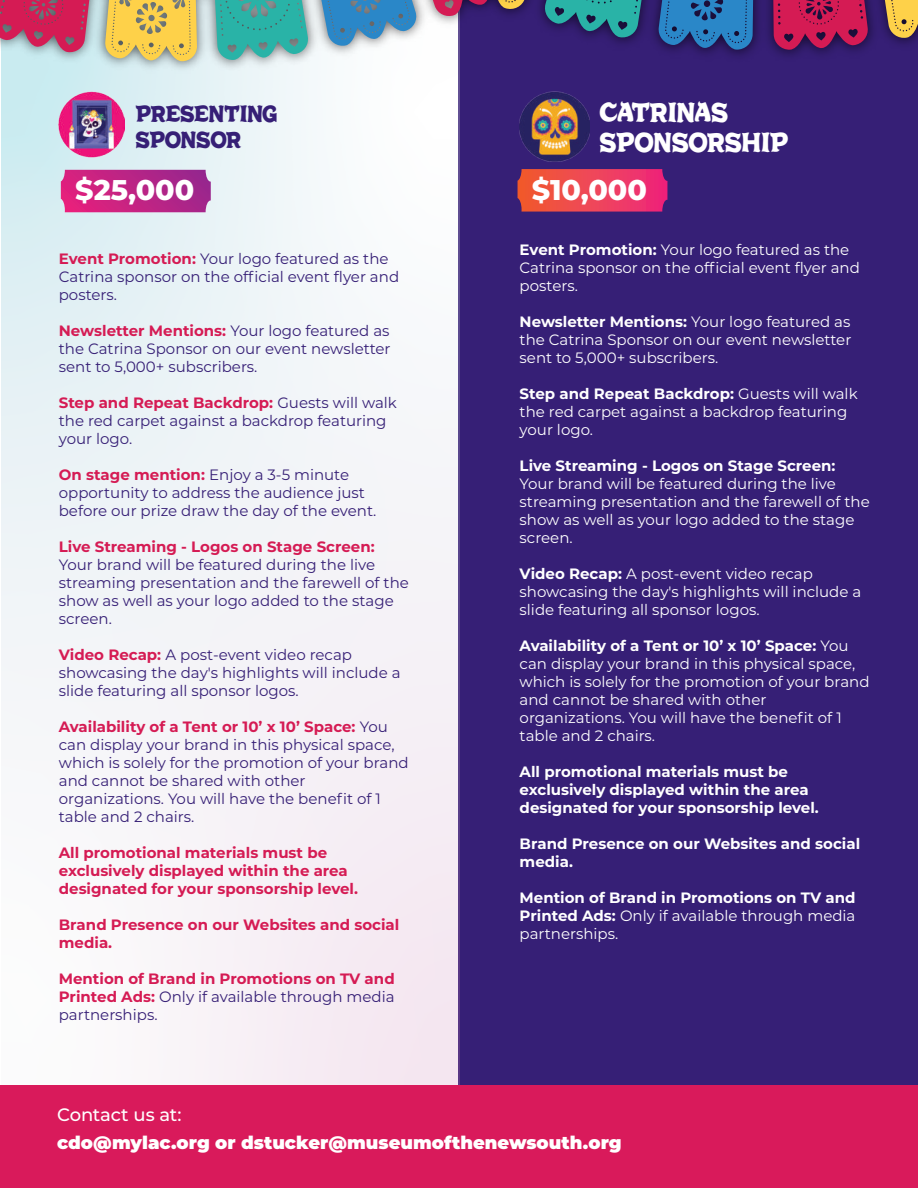
<style>
.page{position:relative;width:918px;height:1188px;background:#fff}
.page>*{position:absolute;margin:0;border:0;box-sizing:border-box;transform-origin:0 0}
.t1{font:800 28.5px "Montserrat";color:#fff}
.t2{font:25.65px/30.8px "Chrusty Rock";color:#fff}
.t3{font:21.6px/26px "Chrusty Rock";color:#361f76}
.t4{font:900 18px "Montserrat";color:#fff}
.t5{font:500 18px "Montserrat";letter-spacing:-.01em;color:#fff}
.t6{font:15px/18px "Montserrat";color:#361f76}
.t7{font:15px/18px "Montserrat";color:#fff}
.t8{font:700 15px/18px "Montserrat";color:#fff}
.t9{font:700 15px/18px "Montserrat";color:#d51b54}
.s1{font-weight:700;color:#d51b54}
.s2{font-weight:400;color:#361f76}
.s3{font-weight:700}
.s4{font-weight:400}
</style>
<div class="page">
<div style="left:459px;top:0;width:459px;height:1188px;background:#361f76"></div>
<svg style="left:1px;top:78px;width:459px;height:1007px"></svg>
<svg style="left:658px;top:0;width:95px;height:50px"></svg>
<svg style="left:880px;top:0;width:38px;height:39px"></svg>
<svg style="left:773px;top:0;width:96px;height:50px"></svg>
<img style="left:1px;top:61px;width:459px;height:17px">
<svg style="left:0;top:0;width:646px;height:61px"></svg>
<div style="left:0;top:1085px;width:918px;height:103px;background:#d91a5b"></div>
<svg style="left:61px;top:170px;width:150px;height:42px"></svg>
<svg style="left:518px;top:169px;width:149px;height:43px"></svg>
<img style="left:59px;top:92px;width:66px;height:66px">
<img style="left:520px;top:92px;width:69px;height:69px">
<h3 class="t3" style="left:136px;top:102px;width:144px">PRESENTING<br>SPONSOR</h3>
<h1 class="t1" style="left:75px;top:169px;width:121px">$25,000</h1>
<p class="t6" style="left:59px;top:249px;width:342px"><span class="s1">Event Promotion:</span> Your logo featured as the<br>Catrina sponsor on the official event flyer and posters.</p>
<p class="t6" style="left:59px;top:321px;width:333px;text-align:justify"><span class="s1">Newsletter Mentions:</span> Your logo featured as the Catrina Sponsor on our event newsletter sent to 5,000+ subscribers.</p>
<p class="t6" style="left:59px;top:393px;width:340px"><span class="s1">Step and Repeat Backdrop:</span> Guests will walk the red carpet against a backdrop featuring your logo.</p>
<p class="t6" style="left:59px;top:465px;width:319px"><span class="s1">On stage mention:</span> Enjoy a 3-5 minute opportunity to address the audience just before our prize draw the day of the event.</p>
<p class="t9" style="left:59px;top:537px;width:317px">Live Streaming - Logos on Stage Screen:</p>
<p class="t6" style="left:59px;top:555px;width:352px">Your brand will be featured during the live streaming presentation and the farewell of the show as well as your logo added to the stage screen.</p>
<p class="t6" style="left:59px;top:645px;width:343px"><span class="s1">Video Recap:</span> A post-event video recap showcasing the day's highlights will include a slide featuring all sponsor logos.</p>
<p class="t6" style="left:59px;top:717px;width:351px"><span class="s1">Availability of a Tent or 10’ x 10’ Space:</span> You can display your brand in this physical space, which is solely for the promotion of your brand and cannot be shared with other organizations. You will have the benefit of 1 table and 2 chairs.</p>
<p class="t9" style="left:59px;top:843px;width:301px">All promotional materials must be exclusively displayed within the area designated for your sponsorship level.</p>
<p class="t9" style="left:59px;top:915px;width:342px">Brand Presence on our Websites and social media.</p>
<p class="t9" style="left:59px;top:969px;width:337px;text-align:justify">Mention of Brand in Promotions on TV and Printed Ads: <span class="s2">Only if available through media partnerships.</span></p>
<h2 class="t2" style="left:600px;top:98px;width:190px">CATRINAS<br>SPONSORSHIP</h2>
<h1 class="t1" style="left:532px;top:168px;width:117px">$10,000</h1>
<p class="t7" style="left:520px;top:240px;width:342px"><span class="s3">Event Promotion:</span> Your logo featured as the<br>Catrina sponsor on the official event flyer and posters.</p>
<p class="t7" style="left:520px;top:312px;width:333px;text-align:justify"><span class="s3">Newsletter Mentions:</span> Your logo featured as the Catrina Sponsor on our event newsletter sent to 5,000+ subscribers.</p>
<p class="t7" style="left:520px;top:384px;width:340px"><span class="s3">Step and Repeat Backdrop:</span> Guests will walk the red carpet against a backdrop featuring your logo.</p>
<p class="t8" style="left:520px;top:456px;width:317px">Live Streaming - Logos on Stage Screen:</p>
<p class="t7" style="left:520px;top:474px;width:352px">Your brand will be featured during the live streaming presentation and the farewell of the show as well as your logo added to the stage screen.</p>
<p class="t7" style="left:520px;top:564px;width:343px"><span class="s3">Video Recap:</span> A post-event video recap showcasing the day's highlights will include a slide featuring all sponsor logos.</p>
<p class="t7" style="left:520px;top:636px;width:351px"><span class="s3">Availability of a Tent or 10’ x 10’ Space:</span> You can display your brand in this physical space, which is solely for the promotion of your brand and cannot be shared with other organizations. You will have the benefit of 1 table and 2 chairs.</p>
<p class="t8" style="left:520px;top:762px;width:301px">All promotional materials must be exclusively displayed within the area designated for your sponsorship level.</p>
<p class="t8" style="left:520px;top:834px;width:342px">Brand Presence on our Websites and social media.</p>
<p class="t8" style="left:520px;top:888px;width:337px;text-align:justify">Mention of Brand in Promotions on TV and Printed Ads: <span class="s4">Only if available through media partnerships.</span></p>
<p class="t5" style="left:57px;top:1102px;width:126px">Contact us at:</p>
<p class="t4" style="left:57px;top:1129px;width:566px">cdo@mylac.org or dstucker@museumofthenewsouth.org</p>
</div>
